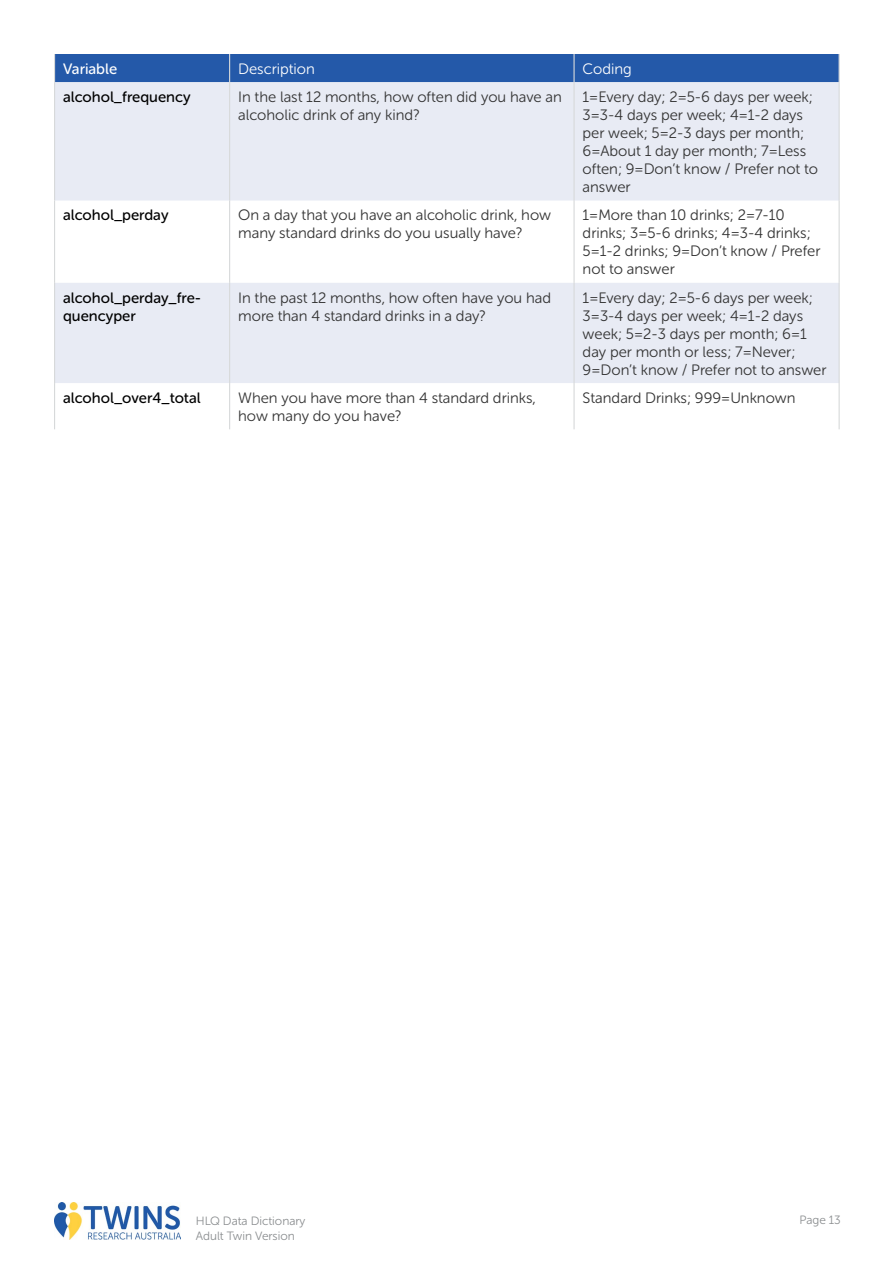
<style>
.page{position:relative;width:893px;height:1263px;background:#fff}
.page>*{position:absolute;margin:0;border:0;box-sizing:border-box;transform-origin:0 0}
.t1{font:15px/18px "Museo Sans Rounded 300";color:#333}
.t2{font:15px/18px "Museo Sans Rounded 500";color:#000}
.t3{font:15px "Museo Sans Rounded 300";color:#fff}
.t4{font:15px "Museo Sans Rounded 500";color:#fff}
.t5{font:12px/14.4px "Museo Sans Rounded 300";color:#8b8e90}
</style>
<div class="page">
<img style="left:54px;top:1202px;width:126px;height:38px">
<svg style="left:55px;top:82px;width:784px;height:301px;fill:#e8ebf4"></svg>
<div style="left:54px;top:54px;width:786px;height:28px;background:#2459a9"></div>
<hr style="left:54px;top:82px;width:1px;height:119px;background:#d7d9da">
<hr style="left:229px;top:82px;width:1px;height:119px;background:#d7d9da">
<hr style="left:573px;top:82px;width:2px;height:119px;background:#d7d9da">
<hr style="left:839px;top:82px;width:1px;height:119px;background:#d7d9da">
<hr style="left:54px;top:201px;width:1px;height:82px;background:#d7d9da">
<hr style="left:229px;top:201px;width:1px;height:82px;background:#d7d9da">
<hr style="left:573px;top:201px;width:2px;height:82px;background:#d7d9da">
<hr style="left:839px;top:201px;width:1px;height:82px;background:#d7d9da">
<hr style="left:54px;top:283px;width:1px;height:100px;background:#d7d9da">
<hr style="left:229px;top:283px;width:1px;height:100px;background:#d7d9da">
<hr style="left:573px;top:283px;width:2px;height:100px;background:#d7d9da">
<hr style="left:839px;top:283px;width:1px;height:100px;background:#d7d9da">
<hr style="left:54px;top:383px;width:1px;height:46px;background:#d7d9da">
<hr style="left:229px;top:383px;width:1px;height:46px;background:#d7d9da">
<hr style="left:573px;top:383px;width:2px;height:46px;background:#d7d9da">
<hr style="left:839px;top:383px;width:1px;height:46px;background:#d7d9da">
<p class="t4" style="left:63px;top:60px;width:56px">Variable</p>
<p class="t3" style="left:238px;top:61px;width:78px">Description</p>
<p class="t3" style="left:583px;top:61px;width:51px">Coding</p>
<p class="t2" style="left:63px;top:88px;width:129px">alcohol_frequency</p>
<p class="t1" style="left:238px;top:88px;width:325px">In the last 12 months, how often did you have an alcoholic drink of any kind?</p>
<p class="t1" style="left:583px;top:88px;width:237px">1=Every day; 2=5-6 days per week;<br>3=3-4 days per week; 4=1-2 days per week; 5=2-3 days per month;<br>6=About 1 day per month; 7=Less often; 9=Don’t know / Prefer not to answer</p>
<p class="t2" style="left:63px;top:206px;width:107px">alcohol_perday</p>
<p class="t1" style="left:238px;top:206px;width:314px">On a day that you have an alcoholic drink, how many standard drinks do you usually have?</p>
<p class="t1" style="left:583px;top:206px;width:239px">1=More than 10 drinks; 2=7-10 drinks; 3=5-6 drinks; 4=3-4 drinks;<br>5=1-2 drinks; 9=Don’t know / Prefer not to answer</p>
<p class="t2" style="left:63px;top:288px;width:140px">alcohol_perday_fre&shy;quencyper</p>
<p class="t1" style="left:238px;top:289px;width:314px">In the past 12 months, how often have you had more than 4 standard drinks in a day?</p>
<p class="t1" style="left:583px;top:289px;width:245px">1=Every day; 2=5-6 days per week;<br>3=3-4 days per week; 4=1-2 days week; 5=2-3 days per month; 6=1 day per month or less; 7=Never;<br>9=Don’t know / Prefer not to answer</p>
<p class="t2" style="left:63px;top:389px;width:139px">alcohol_over4_total</p>
<p class="t1" style="left:238px;top:389px;width:299px">When you have more than 4 standard drinks, how many do you have?</p>
<p class="t1" style="left:583px;top:389px;width:214px">Standard Drinks; 999=Unknown</p>
<p class="t5" style="left:196px;top:1214px;width:111px">HLQ Data Dictionary<br>Adult Twin Version</p>
<p class="t5" style="left:799px;top:1213px;width:43px">Page 13</p>
</div>
